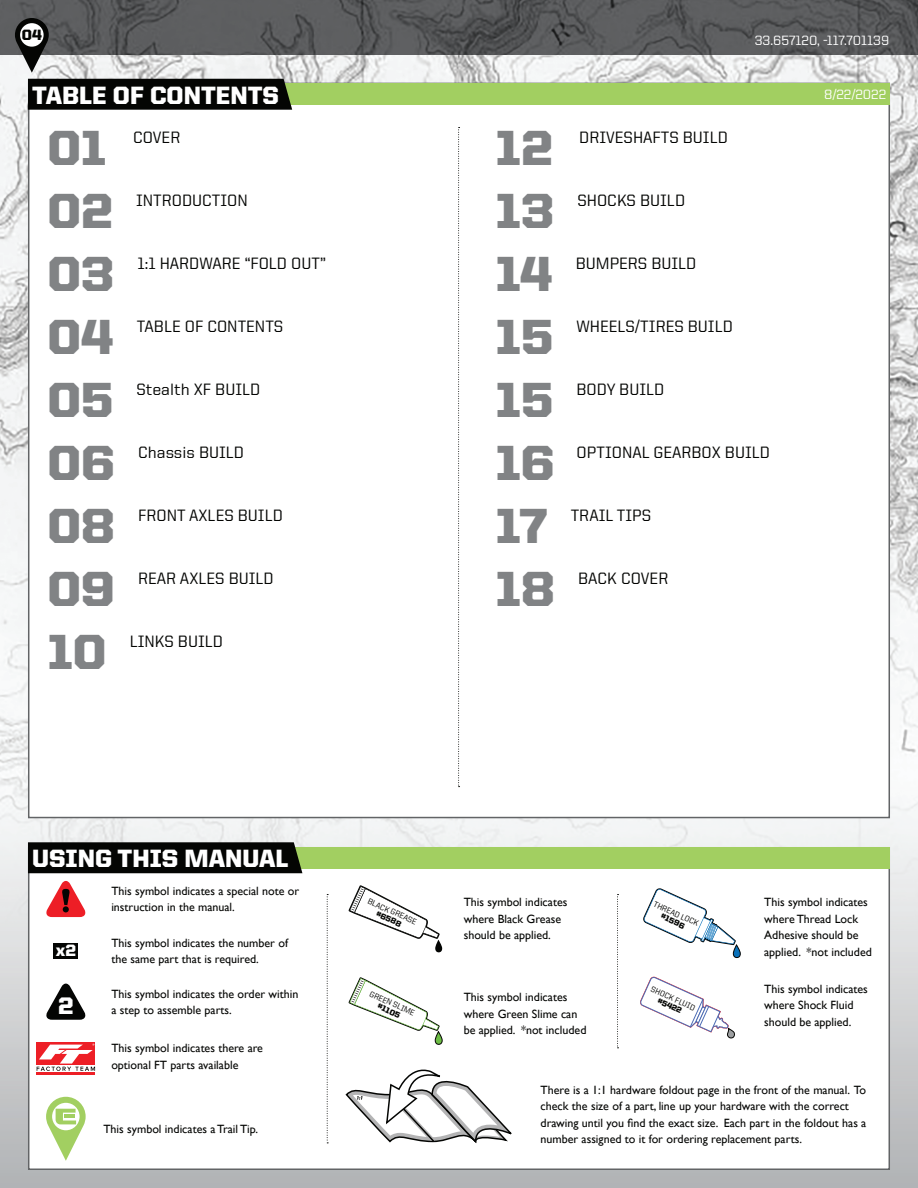
<style>
.page{position:relative;width:918px;height:1188px;background:#fff}
.page>*{position:absolute;margin:0;border:0;box-sizing:border-box;transform-origin:0 0}
.t1{font:900 49.5px "United Sans Reg";color:#818385}
.t2{font:900 25.05px "United Sans Reg";color:#fff}
.t3{font:900 24px "United Sans Reg";color:#fff}
.t4{font:500 16.5px "United Sans Reg";color:#040503}
.t5{font:900 16.5px "United Sans Reg";color:#fff}
.t6{font:900 15px "United Sans Reg";color:#040503}
.t7{font:500 13.5px "United Sans Reg";color:#fff}
.t8{font:12px/16.5px "Gill Sans";color:#040503}
.t9{font:500 8.1px "United Sans Reg";color:#040503}
.t10{font:900 8.1px "United Sans Reg";color:#040503}
</style>
<div class="page">
<img style="left:0;top:55px;width:50px;height:715px">
<img style="left:50px;top:55px;width:868px;height:700px">
<div style="left:0;top:1090px;width:918px;height:98px;background:linear-gradient(to bottom,#c3c4c5,#b1b3b5)"></div>
<img style="left:0;top:770px;width:918px;height:320px">
<img style="left:0;top:0;width:918px;height:55px">
<svg style="left:15px;top:18px;width:34px;height:55px"></svg>
<div style="left:20px;top:23px;width:24px;height:24px;background:#fff;border-radius:50%"></div>
<div style="left:28px;top:83px;width:862px;height:735px;background:#fff;border:2px solid #626466"></div>
<div style="left:28px;top:847px;width:862px;height:323px;background:#fff;border:2px solid #626466"></div>
<div style="left:29px;top:83px;width:860px;height:22px;background:#a2cf61"></div>
<div style="left:29px;top:847px;width:860px;height:22px;background:#a2cf61"></div>
<div style="left:28px;top:79px;width:264px;height:31px;background:#040503"></div>
<div style="left:28px;top:842px;width:274px;height:31px;background:#040503"></div>
<svg style="left:458px;top:127px;width:2px;height:660px"></svg>
<svg style="left:327px;top:894px;width:1px;height:250px"></svg>
<svg style="left:617px;top:894px;width:2px;height:154px"></svg>
<svg style="left:345px;top:1069px;width:167px;height:74px"></svg>
<svg style="left:46px;top:1097px;width:40px;height:64px"></svg>
<svg style="left:46px;top:983px;width:40px;height:37px"></svg>
<div style="left:54px;top:943px;width:24px;height:15px;background:#040503"></div>
<svg style="left:46px;top:881px;width:40px;height:37px"></svg>
<svg style="left:348px;top:885px;width:94px;height:67px"></svg>
<svg style="left:348px;top:977px;width:95px;height:68px"></svg>
<svg style="left:643px;top:888px;width:98px;height:70px"></svg>
<div style="left:37px;top:1043px;width:58px;height:22px;background:#ed1f26"></div>
<hr style="left:37px;top:1072px;width:58px;height:3px;background:#ed1f26">
<svg style="left:37px;top:1044px;width:58px;height:27px"></svg>
<svg style="left:640px;top:976px;width:95px;height:63px"></svg>
<p class="t6" style="left:22px;top:26px;width:22px">04</p>
<h2 class="t2" style="left:32px;top:81px;width:248px">TABLE OF CONTENTS</h2>
<h1 class="t1" style="left:47px;top:121px;width:60px">01</h1>
<h3 class="t4" style="left:133px;top:128px;width:49px">COVER</h3>
<h1 class="t1" style="left:47px;top:184px;width:67px">02</h1>
<h3 class="t4" style="left:136px;top:191px;width:113px">INTRODUCTION</h3>
<h1 class="t1" style="left:47px;top:247px;width:68px">03</h1>
<h3 class="t4" style="left:138px;top:254px;width:190px">1:1 HARDWARE “FOLD OUT”</h3>
<h1 class="t1" style="left:47px;top:310px;width:68px">04</h1>
<h3 class="t4" style="left:137px;top:317px;width:148px">TABLE OF CONTENTS</h3>
<h1 class="t1" style="left:47px;top:373px;width:67px">05</h1>
<h3 class="t4" style="left:137px;top:380px;width:125px">Stealth XF BUILD</h3>
<h1 class="t1" style="left:47px;top:436px;width:69px">06</h1>
<h3 class="t4" style="left:138px;top:443px;width:107px">Chassis BUILD</h3>
<h1 class="t1" style="left:47px;top:499px;width:69px">08</h1>
<h3 class="t4" style="left:138px;top:506px;width:146px">FRONT AXLES BUILD</h3>
<h1 class="t1" style="left:47px;top:562px;width:69px">09</h1>
<h3 class="t4" style="left:138px;top:569px;width:137px">REAR AXLES BUILD</h3>
<h1 class="t1" style="left:47px;top:625px;width:60px">10</h1>
<h3 class="t4" style="left:130px;top:632px;width:95px">LINKS BUILD</h3>
<p class="t7" style="left:755px;top:33px;width:136px">33.657120, -117.701139</p>
<h1 class="t1" style="left:496px;top:121px;width:59px">12</h1>
<h3 class="t4" style="left:579px;top:128px;width:150px">DRIVESHAFTS BUILD</h3>
<h1 class="t1" style="left:496px;top:184px;width:60px">13</h1>
<h3 class="t4" style="left:577px;top:191px;width:109px">SHOCKS BUILD</h3>
<h1 class="t1" style="left:496px;top:247px;width:58px">14</h1>
<h3 class="t4" style="left:576px;top:254px;width:122px">BUMPERS BUILD</h3>
<h1 class="t1" style="left:496px;top:310px;width:59px">15</h1>
<h3 class="t4" style="left:577px;top:317px;width:158px">WHEELS/TIRES BUILD</h3>
<h1 class="t1" style="left:496px;top:373px;width:59px">15</h1>
<h3 class="t4" style="left:577px;top:380px;width:89px">BODY BUILD</h3>
<h1 class="t1" style="left:496px;top:436px;width:60px">16</h1>
<h3 class="t4" style="left:577px;top:443px;width:195px">OPTIONAL GEARBOX BUILD</h3>
<h1 class="t1" style="left:496px;top:499px;width:53px">17</h1>
<h3 class="t4" style="left:571px;top:506px;width:82px">TRAIL TIPS</h3>
<h1 class="t1" style="left:496px;top:562px;width:61px">18</h1>
<h3 class="t4" style="left:578px;top:569px;width:92px">BACK COVER</h3>
<p class="t7" style="left:824px;top:87px;width:63px">8/22/2022</p>
<h2 class="t2" style="left:32px;top:845px;width:258px">USING THIS MANUAL</h2>
<h3 class="t5" style="left:56px;top:941px;width:22px">x2</h3>
<h3 class="t3" style="left:58px;top:992px;width:17px">2</h3>
<p class="t8" style="left:111px;top:883px;width:189px">This symbol indicates a special note or instruction in the manual.</p>
<p class="t8" style="left:111px;top:935px;width:178px">This symbol indicates the number of the same part that is required.</p>
<p class="t8" style="left:111px;top:985px;width:189px">This symbol indicates the order within a step to assemble parts.</p>
<p class="t8" style="left:111px;top:1040px;width:153px">This symbol indicates there are optional FT parts available</p>
<p class="t8" style="left:103px;top:1121px;width:156px">This symbol indicates a Trail Tip.</p>
<p class="t9" style="left:370px;top:896px;width:54px;rotate:25deg">BLACK GREASE</p>
<p class="t10" style="left:379px;top:909px;width:28px;rotate:25deg">#6588</p>
<p class="t9" style="left:372px;top:989px;width:50px;rotate:25deg">GREEN SLIME</p>
<p class="t10" style="left:380px;top:1002px;width:25px;rotate:25deg">#1105</p>
<p class="t8" style="left:464px;top:894px;width:105px">This symbol indicates where Black Grease should be applied.</p>
<p class="t8" style="left:764px;top:894px;width:109px">This symbol indicates where Thread Lock<br>Adhesive should be applied. *not included</p>
<p class="t8" style="left:764px;top:981px;width:105px">This symbol indicates where Shock Fluid should be applied.</p>
<p class="t9" style="left:656px;top:899px;width:50px;rotate:25deg">THREAD LOCK</p>
<p class="t10" style="left:663px;top:912px;width:27px;rotate:25deg">#1596</p>
<p class="t9" style="left:653px;top:984px;width:49px;rotate:25deg">SHOCK FLUID</p>
<p class="t8" style="left:464px;top:989px;width:124px">This symbol indicates where Green Slime can be applied. *not included</p>
<p class="t10" style="left:660px;top:996px;width:27px;rotate:25deg">#5422</p>
<p class="t8" style="left:541px;top:1082px;width:327px">There is a 1:1 hardware foldout page in the front of the manual. To check the size of a part, line up your hardware with the correct drawing until you find the exact size. Each part in the foldout has a number assigned to it for ordering replacement parts.</p>
</div>
